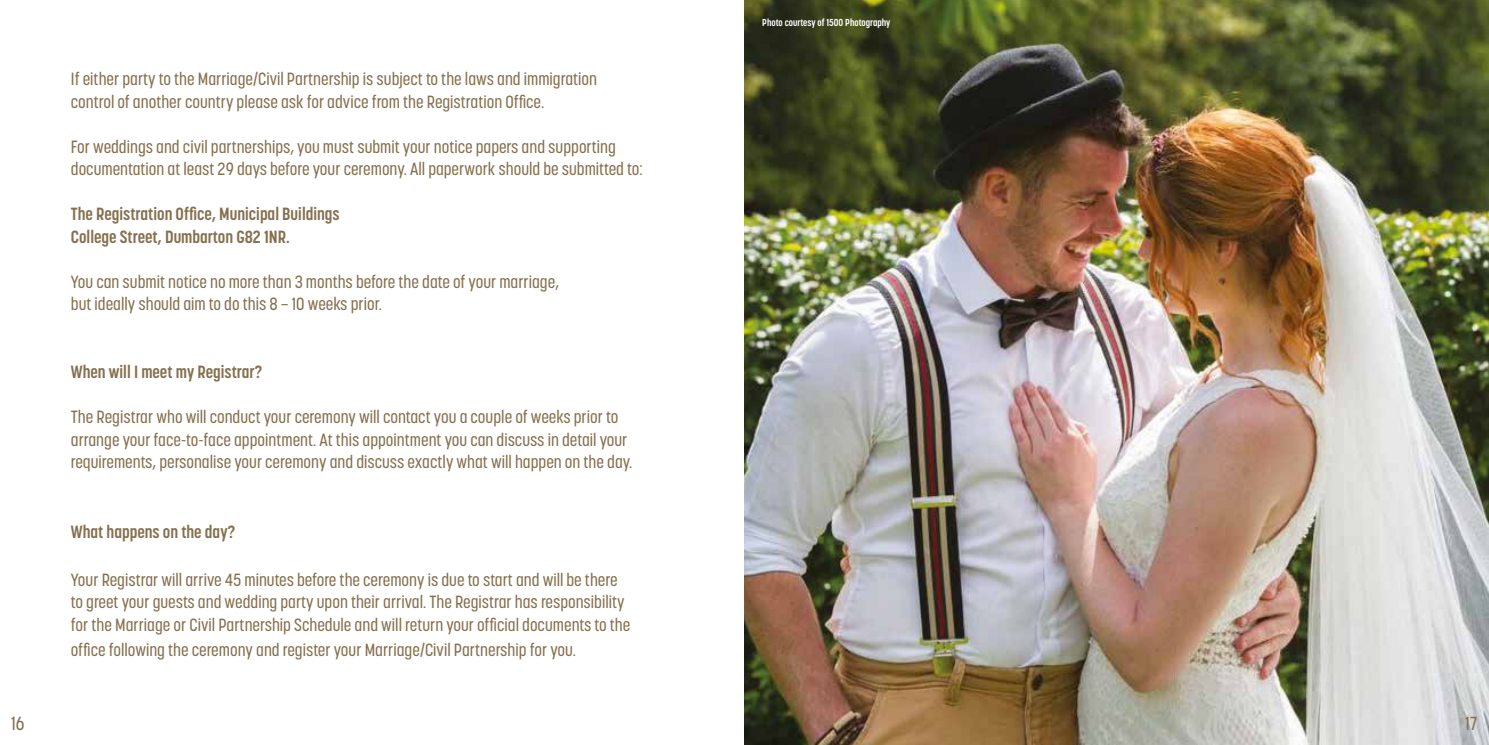
<style>
.page{position:relative;width:1489px;height:745px;background:#fff}
.page>*{position:absolute;margin:0;border:0;box-sizing:border-box;transform-origin:0 0}
.t1{font:500 18.75px "Korolev Condensed";color:#85704e}
.body_copy{font:500 17.5px "Korolev Condensed";color:#85704e}
.body_copy-2{font:700 17.5px "Korolev Condensed";color:#85704e}
.body_copy-3{font:700 10px "Korolev Condensed";color:#fff}
</style>
<div class="page">
<img style="left:744px;top:0;width:744px;height:744px">
<p class="body_copy" style="left:71px;top:69px;width:527px">If either party to the Marriage/Civil Partnership is subject to the laws and immigration</p>
<p class="body_copy" style="left:71px;top:91px;width:475px">control of another country please ask for advice from the Registration Office.</p>
<p class="body_copy" style="left:71px;top:136px;width:546px">For weddings and civil partnerships, you must submit your notice papers and supporting</p>
<p class="body_copy" style="left:71px;top:159px;width:573px">documentation at least 29 days before your ceremony. All paperwork should be submitted to:</p>
<p class="body_copy-2" style="left:71px;top:203px;width:270px">The Registration Office, Municipal Buildings</p>
<p class="body_copy-2" style="left:71px;top:226px;width:220px">College Street, Dumbarton G82 1NR.</p>
<p class="body_copy" style="left:71px;top:271px;width:489px">You can submit notice no more than 3 months before the date of your marriage,</p>
<p class="body_copy" style="left:71px;top:294px;width:313px">but ideally should aim to do this 8 – 10 weeks prior.</p>
<p class="body_copy-2" style="left:71px;top:361px;width:193px">When will I meet my Registrar?</p>
<p class="body_copy" style="left:71px;top:406px;width:549px">The Registrar who will conduct your ceremony will contact you a couple of weeks prior to</p>
<p class="body_copy" style="left:71px;top:429px;width:558px">arrange your face-to-face appointment. At this appointment you can discuss in detail your</p>
<p class="body_copy" style="left:71px;top:451px;width:563px">requirements, personalise your ceremony and discuss exactly what will happen on the day.</p>
<p class="body_copy-2" style="left:71px;top:521px;width:166px">What happens on the day?</p>
<p class="body_copy" style="left:71px;top:569px;width:548px">Your Registrar will arrive 45 minutes before the ceremony is due to start and will be there</p>
<p class="body_copy" style="left:71px;top:591px;width:555px">to greet your guests and wedding party upon their arrival. The Registrar has responsibility</p>
<p class="body_copy" style="left:71px;top:614px;width:561px">for the Marriage or Civil Partnership Schedule and will return your official documents to the</p>
<p class="body_copy" style="left:71px;top:639px;width:506px">office following the ceremony and register your Marriage/Civil Partnership for you.</p>
<p class="body_copy-3" style="left:762px;top:16px;width:130px">Photo courtesy of 1500 Photography</p>
<p class="t1" style="left:11px;top:711px;width:15px">16</p>
<p class="t1" style="left:1464px;top:711px;width:14px">17</p>
</div>
